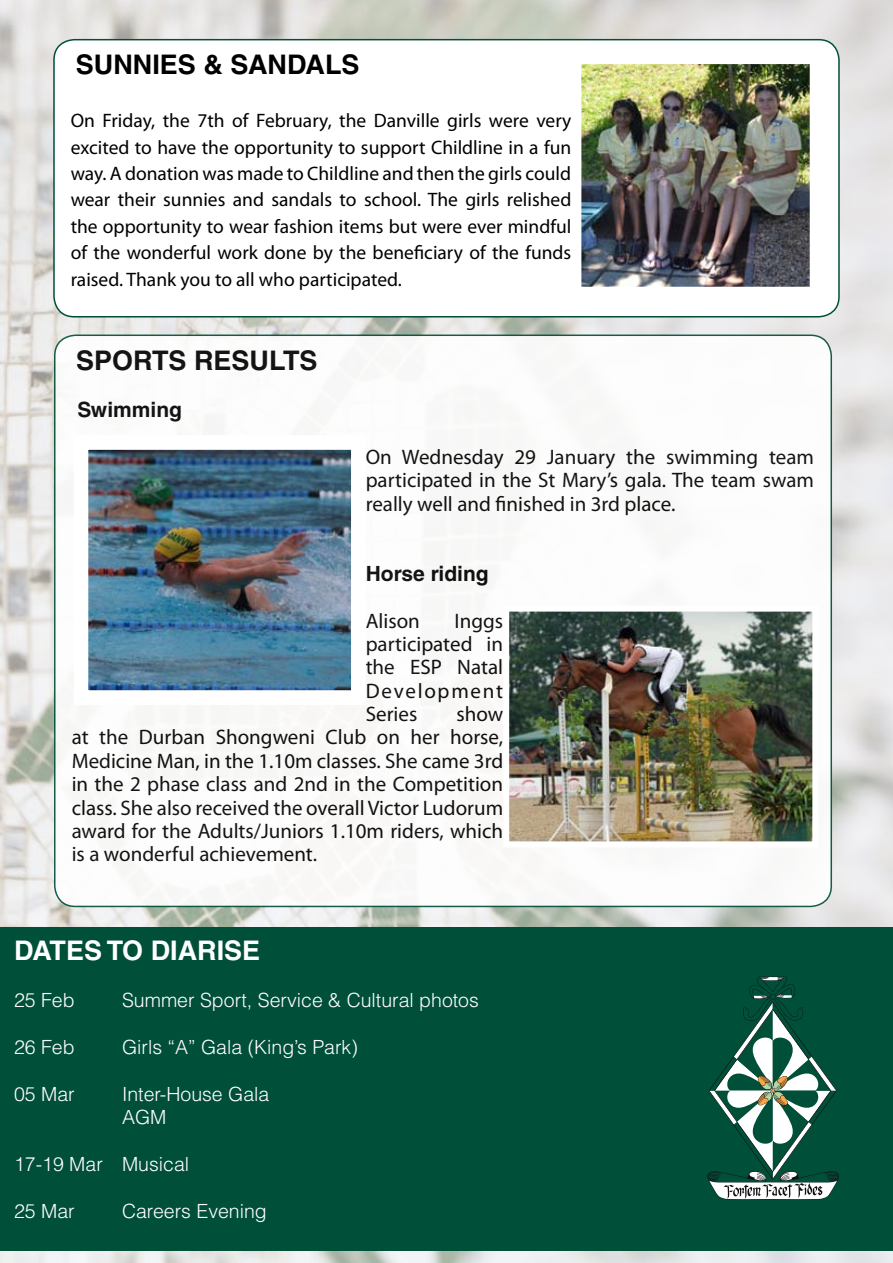
<style>
.page{position:relative;width:893px;height:1263px;background:#fff}
.page>*{position:absolute;margin:0;border:0;box-sizing:border-box;transform-origin:0 0}
.t1{font:700 27px "Helvetica LT Std";color:#000}
.t2{font:700 27px "Helvetica LT Std";color:#fff}
.t3{font:21px/23.4px "Myriad Pro";color:#000;text-align:justify}
.t4{font:700 21px "Helvetica LT Std";color:#000}
.t5{font:19.5px/26.4px "Myriad Pro";color:#000;text-align:justify}
.t6{font:300 19.5px/23.4px "Helvetica LT Std";color:#fff}
</style>
<div class="page">
<img style="left:0;top:0;width:893px;height:1263px">
<div style="left:55px;top:335px;width:776px;height:571px;background:#fff;border-radius:21px"></div>
<div style="left:0;top:927px;width:893px;height:323px;background:#004f39"></div>
<div style="left:54px;top:40px;width:785px;height:277px;background:#fff;border-radius:20px"></div>
<div style="left:53px;top:39px;width:787px;height:278px;border:2px solid #004f39;border-radius:20px"></div>
<img style="left:582px;top:65px;width:227px;height:221px">
<img style="left:90px;top:451px;width:260px;height:238px">
<div style="left:74px;top:435px;width:292px;height:270px;border:15px solid #fff"></div>
<svg style="left:707px;top:975px;width:132px;height:225px"></svg>
<img style="left:510px;top:613px;width:301px;height:227px">
<div style="left:503px;top:606px;width:315px;height:241px;border:6px solid #fff"></div>
<p class="t1" style="left:76px;top:48px;width:285px">SUNNIES &amp; SANDALS</p>
<p class="t5" style="left:71px;top:107px;width:502px">On Friday, the 7th of February, the Danville girls were very excited to have the opportunity to support Childline in a fun way. A donation was made to Childline and then the girls could wear their sunnies and sandals to school. The girls relished the opportunity to wear fashion items but were ever mindful of the wonderful work done by the beneficiary of the funds raised. Thank you to all who participated.</p>
<p class="t1" style="left:76px;top:344px;width:243px">SPORTS RESULTS</p>
<p class="t4" style="left:78px;top:397px;width:106px">Swimming</p>
<p class="t3" style="left:366px;top:445px;width:450px">On Wednesday 29 January the swimming team participated in the St Mary’s gala. The team swam really well and finished in 3rd place.</p>
<p class="t4" style="left:366px;top:560px;width:125px">Horse riding</p>
<p class="t3" style="left:366px;top:608px;width:56px">Alison</p>
<p class="t3" style="left:366px;top:608px;width:139px;text-indent:89px">Inggs participated in the ESP Natal Development Series</p>
<p class="t3" style="left:72px;top:702px;width:433px;text-indent:385px">show at the Durban Shongweni Club on her horse, Medicine Man, in the 1.10m classes. She came 3rd in the 2 phase class and 2nd in the Competition class. She also received the overall Victor Ludorum award for the Adults/Juniors 1.10m riders, which is a wonderful achievement.</p>
<p class="t2" style="left:14px;top:934px;width:248px">DATES TO DIARISE</p>
<p class="t6" style="left:14px;top:988px;width:62px">25 Feb</p>
<p class="t6" style="left:122px;top:988px;width:358px">Summer Sport, Service &amp; Cultural photos</p>
<p class="t6" style="left:14px;top:1035px;width:62px">26 Feb</p>
<p class="t6" style="left:122px;top:1035px;width:237px">Girls “A” Gala (King’s Park)</p>
<p class="t6" style="left:14px;top:1082px;width:62px">05 Mar</p>
<p class="t6" style="left:122px;top:1082px;width:149px">Inter-House Gala<br>AGM</p>
<p class="t6" style="left:14px;top:1152px;width:177px">17-19 Mar Musical</p>
<p class="t6" style="left:14px;top:1199px;width:62px">25 Mar</p>
<p class="t6" style="left:122px;top:1199px;width:146px">Careers Evening</p>
</div>
